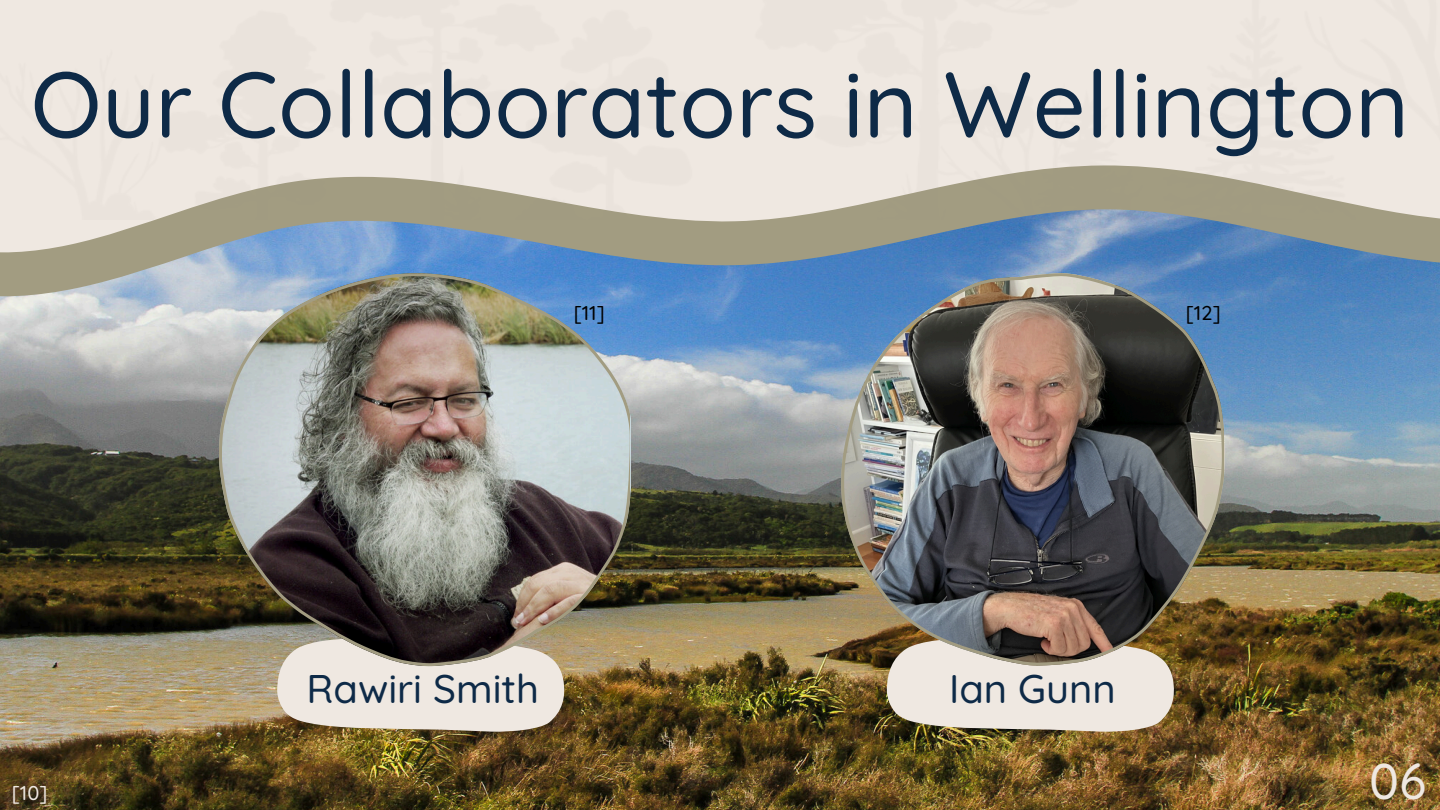
<style>
.page{position:relative;width:1440px;height:810px;background:#fff}
.page>*{position:absolute;margin:0;border:0;box-sizing:border-box;transform-origin:0 0}
.t1{font:500 93px "Quicksand";color:#0e2a47}
.t2{font:500 50px "Quicksand";color:#efe8e1}
.t3{font:500 40px "Quicksand";color:#0e2a47}
.t4{font:500 20px "Quicksand";color:#000}
.t5{font:500 20px "Quicksand";color:#efe8e1}
</style>
<div class="page">
<img style="left:0;top:300px;width:1440px;height:510px">
<svg style="left:0;top:219px;width:1440px;height:81px;background:#7d97af"></svg>
<svg style="left:277px;top:666px;width:290px;height:66px;background:#e2d9cf"></svg>
<img style="left:219px;top:273px;width:410px;height:393px">
<svg style="left:887px;top:666px;width:289px;height:66px;background:#e0d8ce"></svg>
<img style="left:841px;top:273px;width:383px;height:393px">
<img style="left:0;top:0;width:1440px;height:219px">
<p class="t1" style="left:31px;top:45px;width:1380px">Our Collaborators in Wellington</p>
<p class="t4" style="left:574px;top:300px;width:33px">[11]</p>
<p class="t4" style="left:1186px;top:300px;width:36px">[12]</p>
<h1 class="t5" style="left:12px;top:780px;width:37px">[10]</h1>
<p class="t3" style="left:306px;top:663px;width:234px">Rawiri Smith</p>
<p class="t3" style="left:949px;top:663px;width:168px">Ian Gunn</p>
<p class="t2" style="left:1369px;top:749px;width:59px">06</p>
</div>
